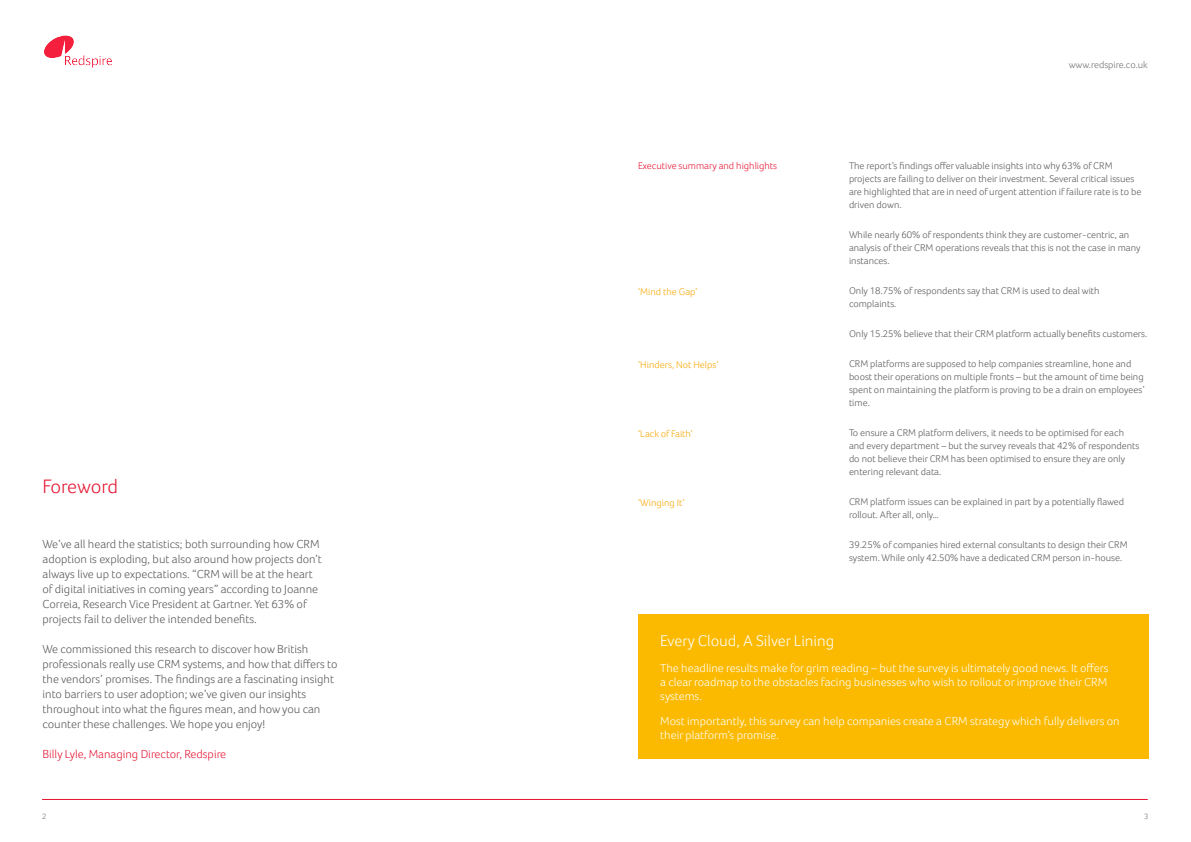
<style>
.page{position:relative;width:1191px;height:842px;background:#fff}
.page>*{position:absolute;margin:0;border:0;box-sizing:border-box;transform-origin:0 0}
.t1{font:300 20px "Foco";letter-spacing:-.01em;color:#e51431}
.t2{font:300 16px "Foco";color:#fff}
.t3{font:300 12px/15px "Foco";color:#575756}
.t4{font:300 12px/14px "Foco";color:#fff;text-align:justify}
.t5{font:300 12px "Foco";color:#e51431}
.t6{font:300 10px/13px "Foco";color:#575756}
.t7{font:300 10px "Foco";color:#f7a600}
.t8{font:300 10px "Foco";color:#e51431}
.t9{font:300 10px "Foco";color:#706f6f}
.t10{font:300 8px "Foco";color:#706f6f}
</style>
<div class="page">
<svg style="left:44px;top:35px;width:68px;height:33px"></svg>
<hr style="left:42px;top:799px;width:1105px;height:1px;background:#e51431">
<div style="left:638px;top:614px;width:510px;height:144px;background:#fbba00"></div>
<h1 class="t1" style="left:43px;top:474px;width:77px">Foreword</h1>
<p class="t3" style="left:43px;top:537px;width:281px">We’ve all heard the statistics; both surrounding how CRM adoption is exploding, but also around how projects don’t always live up to expectations. “CRM will be at the heart of digital initiatives in coming years” according to Joanne Correia, Research Vice President at Gartner. Yet 63% of projects fail to deliver the intended benefits.</p>
<p class="t3" style="left:43px;top:642px;width:296px">We commissioned this research to discover how British professionals really use CRM systems, and how that differs to the vendors’ promises. The findings are a fascinating insight into barriers to user adoption; we’ve given our insights throughout into what the figures mean, and how you can counter these challenges. We hope you enjoy!</p>
<p class="t5" style="left:43px;top:747px;width:185px">Billy Lyle, Managing Director, Redspire</p>
<p class="t8" style="left:638px;top:160px;width:141px">Executive summary and highlights</p>
<p class="t7" style="left:638px;top:286px;width:61px">‘Mind the Gap’</p>
<p class="t7" style="left:638px;top:359px;width:82px">‘Hinders, Not Helps’</p>
<p class="t7" style="left:638px;top:427px;width:56px">‘Lack of Faith’</p>
<p class="t7" style="left:638px;top:496px;width:48px">‘Winging It’</p>
<p class="t9" style="left:1068px;top:60px;width:81px">www.redspire.co.uk</p>
<p class="t6" style="left:849px;top:159px;width:294px">The report’s findings offer valuable insights into why 63% of CRM projects are failing to deliver on their investment. Several critical issues are highlighted that are in need of urgent attention if failure rate is to be driven down.</p>
<p class="t6" style="left:849px;top:228px;width:293px">While nearly 60% of respondents think they are customer-centric, an analysis of their CRM operations reveals that this is not the case in many instances.</p>
<p class="t6" style="left:849px;top:284px;width:252px">Only 18.75% of respondents say that CRM is used to deal with complaints.</p>
<p class="t6" style="left:849px;top:327px;width:300px">Only 15.25% believe that their CRM platform actually benefits customers.</p>
<p class="t6" style="left:849px;top:357px;width:297px">CRM platforms are supposed to help companies streamline, hone and boost their operations on multiple fronts – but the amount of time being spent on maintaining the platform is proving to be a drain on employees’ time.</p>
<p class="t6" style="left:849px;top:426px;width:292px">To ensure a CRM platform delivers, it needs to be optimised for each and every department – but the survey reveals that 42% of respondents do not believe their CRM has been optimised to ensure they are only entering relevant data.</p>
<p class="t6" style="left:849px;top:495px;width:277px">CRM platform issues can be explained in part by a potentially flawed rollout. After all, only…</p>
<p class="t6" style="left:849px;top:538px;width:280px">39.25% of companies hired external consultants to design their CRM system. While only 42.50% have a dedicated CRM person in-house.</p>
<h2 class="t2" style="left:660px;top:632px;width:176px">Every Cloud, A Silver Lining</h2>
<p class="t4" style="left:660px;top:661px;width:450px">The headline results make for grim reading – but the survey is ultimately good news. It offers a clear roadmap to the obstacles facing businesses who wish to rollout or improve their CRM systems.</p>
<p class="t4" style="left:660px;top:714px;width:461px">Most importantly, this survey can help companies create a CRM strategy which fully delivers on their platform’s promise.</p>
<p class="t10" style="left:42px;top:813px;width:6px">2</p>
<p class="t10" style="left:1144px;top:813px;width:6px">3</p>
</div>
